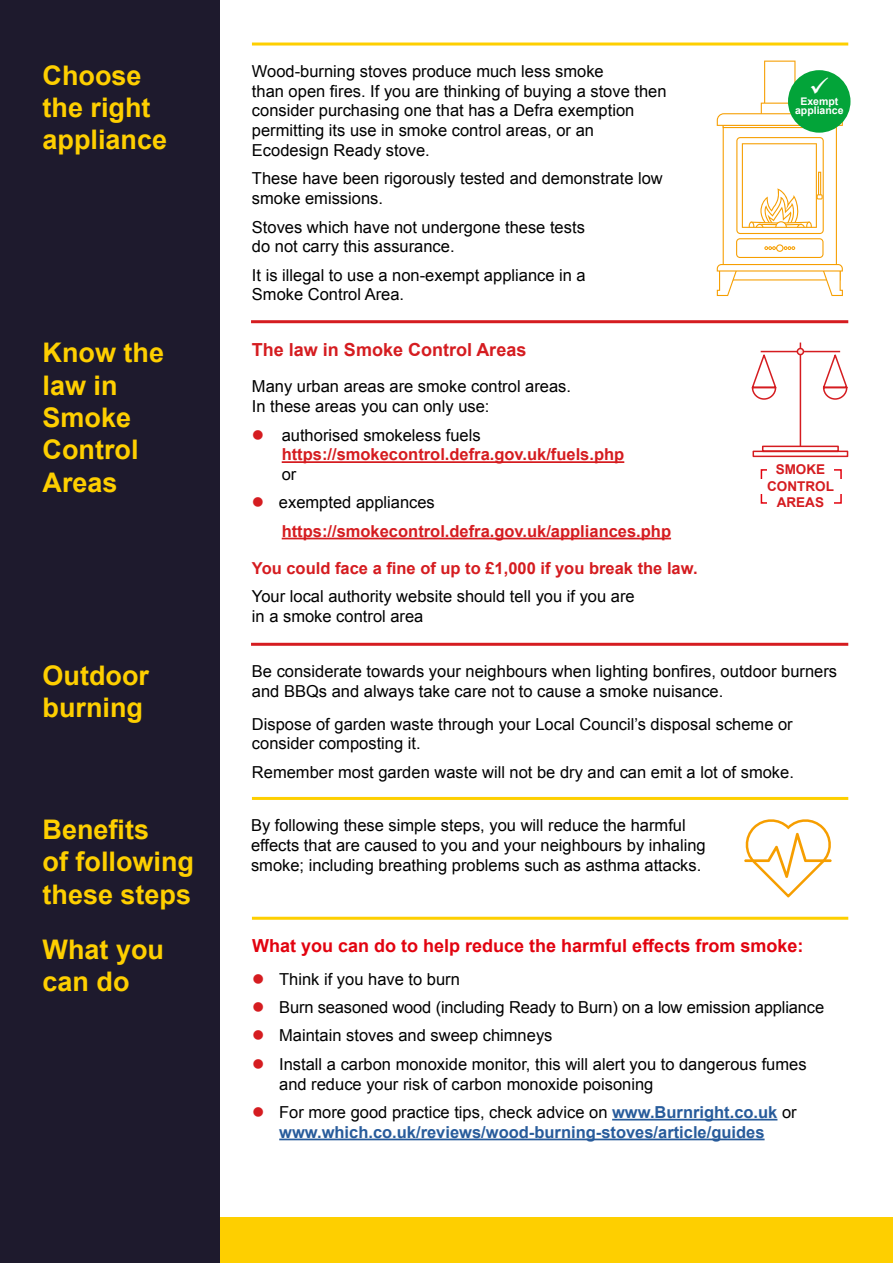
<style>
.page{position:relative;width:893px;height:1263px;background:#fff}
.page>*{position:absolute;margin:0;border:0;box-sizing:border-box;transform-origin:0 0}
.t1{font:700 27px "Arial";color:#fecf00}
.t2{font:700 18px "Arial";color:#e2030f}
.t3{font:700 18px "Arial";color:#d51c20}
.t4{font:16.5px/19.8px "Arial";color:#000}
.Hyperlink{font:700 16.5px "Arial";color:#d51c20}
.t5{font:700 16.5px/19.8px "Arial";color:#275b9b;text-align:center}
.t6{font:700 13.5px/16.2px "Arial";color:#d51c20;text-align:center}
.t7{font:700 10.5px "Arial";color:#fff}
.s1{color:#d51c20}
.s2{font-weight:400;color:#000}
</style>
<div class="page">
<div style="left:205px;top:1217px;width:688px;height:46px;background:#fecf00"></div>
<div style="left:0;top:0;width:220px;height:1263px;background:#1e1a2d"></div>
<hr style="left:282px;top:461px;width:342px;height:2px;background:#d51c20">
<hr style="left:282px;top:538px;width:389px;height:1px;background:#d51c20">
<hr style="left:612px;top:1119px;width:165px;height:1px;background:#275b9b">
<hr style="left:279px;top:1138px;width:486px;height:2px;background:#275b9b">
<hr style="left:252px;top:797px;width:596px;height:3px;background:#fecf00">
<hr style="left:252px;top:917px;width:596px;height:3px;background:#fecf00">
<svg style="left:744px;top:819px;width:88px;height:79px"></svg>
<hr style="left:252px;top:43px;width:596px;height:3px;background:#fecf00">
<hr style="left:251px;top:643px;width:597px;height:3px;background:#d51c20">
<hr style="left:251px;top:320px;width:597px;height:3px;background:#d51c20">
<div style="left:788px;top:70px;width:62px;height:63px;background:#03a439;border-radius:50%"></div>
<hr style="left:800px;top:343px;width:1px;height:103px;background:#d51c20">
<div style="left:797px;top:348px;width:6px;height:7px;background:#e26366;border-radius:50%"></div>
<div style="left:797px;top:348px;width:7px;height:7px;border:2px solid #d51c20;border-radius:50%"></div>
<svg style="left:751px;top:351px;width:98px;height:107px"></svg>
<div style="left:761px;top:469px;width:81px;height:35px;border:2px solid #e2030f"></div>
<div style="left:754px;top:479px;width:93px;height:14px;background:#fff"></div>
<div style="left:767px;top:465px;width:67px;height:43px;background:#fff"></div>
<svg style="left:717px;top:61px;width:126px;height:235px"></svg>
<h2 class="t1" style="left:43px;top:57px;width:101px">Choose</h2>
<h2 class="t1" style="left:43px;top:89px;width:110px">the right</h2>
<h2 class="t1" style="left:43px;top:122px;width:126px">appliance</h2>
<h2 class="t1" style="left:43px;top:335px;width:123px">Know the</h2>
<h2 class="t1" style="left:43px;top:367px;width:77px">law in</h2>
<h2 class="t1" style="left:43px;top:399px;width:90px">Smoke</h2>
<h2 class="t1" style="left:43px;top:432px;width:97px">Control</h2>
<h2 class="t1" style="left:43px;top:464px;width:77px">Areas</h2>
<h2 class="t1" style="left:43px;top:657px;width:108px">Outdoor</h2>
<h2 class="t1" style="left:43px;top:690px;width:102px">burning</h2>
<h2 class="t1" style="left:43px;top:811px;width:108px">Benefits</h2>
<h2 class="t1" style="left:43px;top:844px;width:153px">of following</h2>
<h2 class="t1" style="left:43px;top:876px;width:150px">these steps</h2>
<h2 class="t1" style="left:43px;top:931px;width:123px">What you</h2>
<h2 class="t1" style="left:43px;top:964px;width:89px">can do</h2>
<p class="t4" style="left:252px;top:61px;width:416px">Wood-burning stoves produce much less smoke<br>than open fires. If you are thinking of buying a stove then</p>
<p class="t4" style="left:252px;top:101px;width:384px">consider purchasing one that has a Defra exemption</p>
<p class="t4" style="left:252px;top:121px;width:344px">permitting its use in smoke control areas, or an</p>
<p class="t4" style="left:252px;top:141px;width:179px">Ecodesign Ready stove.</p>
<p class="t4" style="left:252px;top:169px;width:412px">These have been rigorously tested and demonstrate low smoke emissions.</p>
<p class="t4" style="left:252px;top:217px;width:334px">Stoves which have not undergone these tests do not carry this assurance.</p>
<p class="t4" style="left:252px;top:265px;width:335px">It is illegal to use a non-exempt appliance in a</p>
<p class="t4" style="left:252px;top:285px;width:154px">Smoke Control Area.</p>
<h3 class="t3" style="left:252px;top:337px;width:276px">The law in Smoke Control Areas</h3>
<p class="t4" style="left:252px;top:377px;width:321px">Many urban areas are smoke control areas.<br>In these areas you can only use:</p>
<p class="t4" style="left:252px;top:425px;width:230px"><span class="s1">●</span> authorised smokeless fuels</p>
<p class="Hyperlink" style="left:282px;top:444px;width:344px">https://smokecontrol.defra.gov.uk/fuels.php</p>
<p class="t4" style="left:282px;top:465px;width:16px">or</p>
<p class="t4" style="left:252px;top:493px;width:184px"><span class="s1">●</span> exempted appliances</p>
<p class="Hyperlink" style="left:282px;top:520px;width:391px">https://smokecontrol.defra.gov.uk/appliances.php</p>
<p class="Hyperlink" style="left:252px;top:557px;width:447px">You could face a fine of up to £1,000 if you break the law.</p>
<p class="t4" style="left:252px;top:586px;width:384px">Your local authority website should tell you if you are in a smoke control area</p>
<p class="t7" style="left:800px;top:94px;width:39px">Exempt</p>
<p class="t7" style="left:795px;top:103px;width:50px">appliance</p>
<p class="t6" style="left:767px;top:462px;width:68px">SMOKE<br>CONTROL<br>AREAS</p>
<p class="t4" style="left:252px;top:662px;width:587px">Be considerate towards your neighbours when lighting bonfires, outdoor burners and BBQs and always take care not to cause a smoke nuisance.</p>
<p class="t4" style="left:252px;top:714px;width:542px">Dispose of garden waste through your Local Council’s disposal scheme or consider composting it.</p>
<p class="t4" style="left:252px;top:762px;width:543px">Remember most garden waste will not be dry and can emit a lot of smoke.</p>
<p class="t4" style="left:251px;top:816px;width:456px">By following these simple steps, you will reduce the harmful effects that are caused to you and your neighbours by inhaling smoke; including breathing problems such as asthma attacks.</p>
<h3 class="t2" style="left:252px;top:934px;width:553px">What you can do to help reduce the harmful effects from smoke:</h3>
<p class="t4" style="left:252px;top:969px;width:209px"><span class="s1">●</span> Think if you have to burn</p>
<p class="t4" style="left:252px;top:998px;width:573px"><span class="s1">●</span> Burn seasoned wood (including Ready to Burn) on a low emission appliance</p>
<p class="t4" style="left:252px;top:1026px;width:302px"><span class="s1">●</span> Maintain stoves and sweep chimneys</p>
<p class="t4" style="left:279px;top:1054px;width:529px;text-indent:-27px"><span class="s1">●</span> Install a carbon monoxide monitor, this will alert you to dangerous fumes and reduce your risk of carbon monoxide poisoning</p>
<p class="t5" style="left:252px;top:1103px;width:546px"><span class="s1">●</span> <span class="s2">For more good practice tips, check advice on</span> www.Burnright.co.uk <span class="s2">or </span>www.which.co.uk/reviews/wood-burning-stoves/article/guides</p>
</div>
